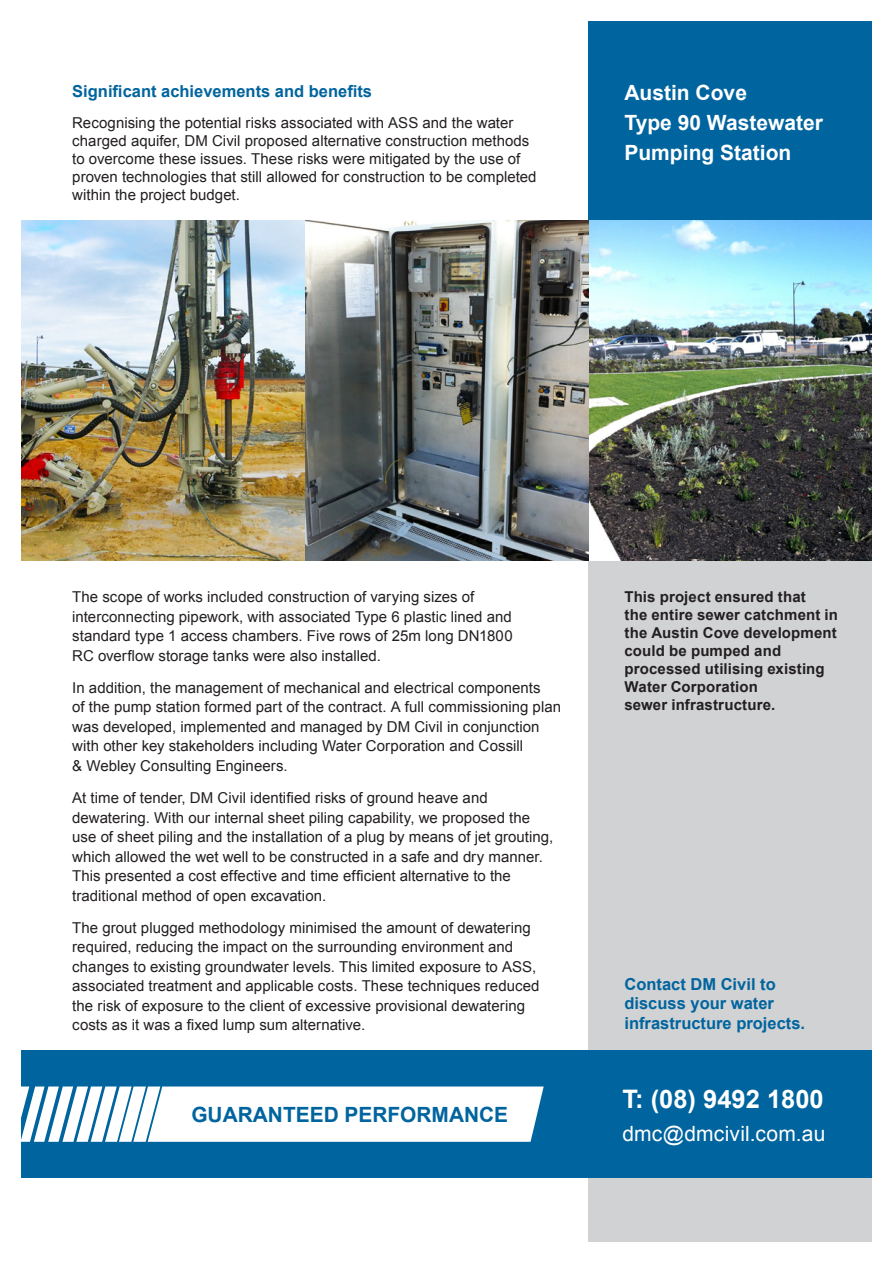
<style>
.page{position:relative;width:893px;height:1263px;background:#fff}
.page>*{position:absolute;margin:0;border:0;box-sizing:border-box;transform-origin:0 0}
.t1{font:700 25.5px "Arial";color:#fff}
.Project_Title_back_p{font:700 21px/30px "Arial";color:#fff}
.t2{font:700 21px "Arial";color:#00649e}
.t3{font:21px "Arial";letter-spacing:.01em;color:#fff}
.Heading_3{font:700 16.5px/19.5px "Arial";color:#00649e}
.Bullets{font:15px/19.5px "Arial";letter-spacing:.005em;color:#231f20}
.Body_Copy{font:15px/18px "Arial";letter-spacing:.005em;color:#231f20}
.Body_copy{font:700 15px/18px "Arial";letter-spacing:.01em;color:#231f20}
</style>
<div class="page">
<div style="left:588px;top:560px;width:284px;height:682px;background:#d1d2d4"></div>
<div style="left:21px;top:1050px;width:851px;height:128px;background:#00649e"></div>
<svg style="left:21px;top:1086px;width:523px;height:56px;background:#e9f1f6"></svg>
<div style="left:588px;top:21px;width:284px;height:199px;background:#00649e"></div>
<img style="left:588px;top:220px;width:284px;height:340px">
<img style="left:305px;top:220px;width:283px;height:340px">
<img style="left:21px;top:220px;width:284px;height:340px">
<p class="Heading_3" style="left:72px;top:82px;width:301px">Significant achievements and benefits</p>
<p class="Body_Copy" style="left:72px;top:114px;width:466px">Recognising the potential risks associated with ASS and the water charged aquifer, DM Civil proposed alternative construction methods to overcome these issues. These risks were mitigated by the use of proven technologies that still allowed for construction to be completed within the project budget.</p>
<p class="Project_Title_back_p" style="left:624px;top:79px;width:200px">Austin Cove<br>Type 90 Wastewater<br>Pumping Station</p>
<p class="Bullets" style="left:72px;top:587px;width:442px">The scope of works included construction of varying sizes of interconnecting pipework, with associated Type 6 plastic lined and standard type 1 access chambers. Five rows of 25m long DN1800<br>RC overflow storage tanks were also installed.</p>
<p class="Bullets" style="left:72px;top:678px;width:490px">In addition, the management of mechanical and electrical components<br>of the pump station formed part of the contract. A full commissioning plan was developed, implemented and managed by DM Civil in conjunction with other key stakeholders including Water Corporation and Cossill<br>&amp; Webley Consulting Engineers.</p>
<p class="Bullets" style="left:72px;top:788px;width:483px">At time of tender, DM Civil identified risks of ground heave and dewatering. With our internal sheet piling capability, we proposed the use of sheet piling and the installation of a plug by means of jet grouting, which allowed the wet well to be constructed in a safe and dry manner.<br>This presented a cost effective and time efficient alternative to the traditional method of open excavation.</p>
<p class="Bullets" style="left:72px;top:918px;width:469px">The grout plugged methodology minimised the amount of dewatering required, reducing the impact on the surrounding environment and changes to existing groundwater levels. This limited exposure to ASS, associated treatment and applicable costs. These techniques reduced the risk of exposure to the client of excessive provisional dewatering costs as it was a fixed lump sum alternative.</p>
<h2 class="t2" style="left:191px;top:1100px;width:318px">GUARANTEED PERFORMANCE</h2>
<p class="Body_copy" style="left:624px;top:588px;width:215px">This project ensured that<br>the entire sewer catchment in the Austin Cove development could be pumped and processed utilising existing<br>Water Corporation<br>sewer infrastructure.</p>
<p class="Heading_3" style="left:624px;top:974px;width:182px">Contact DM Civil to discuss your water infrastructure projects.</p>
<h1 class="t1" style="left:622px;top:1082px;width:203px">T: (08) 9492 1800</h1>
<h2 class="t3" style="left:622px;top:1119px;width:204px">dmc@dmcivil.com.au</h2>
</div>
